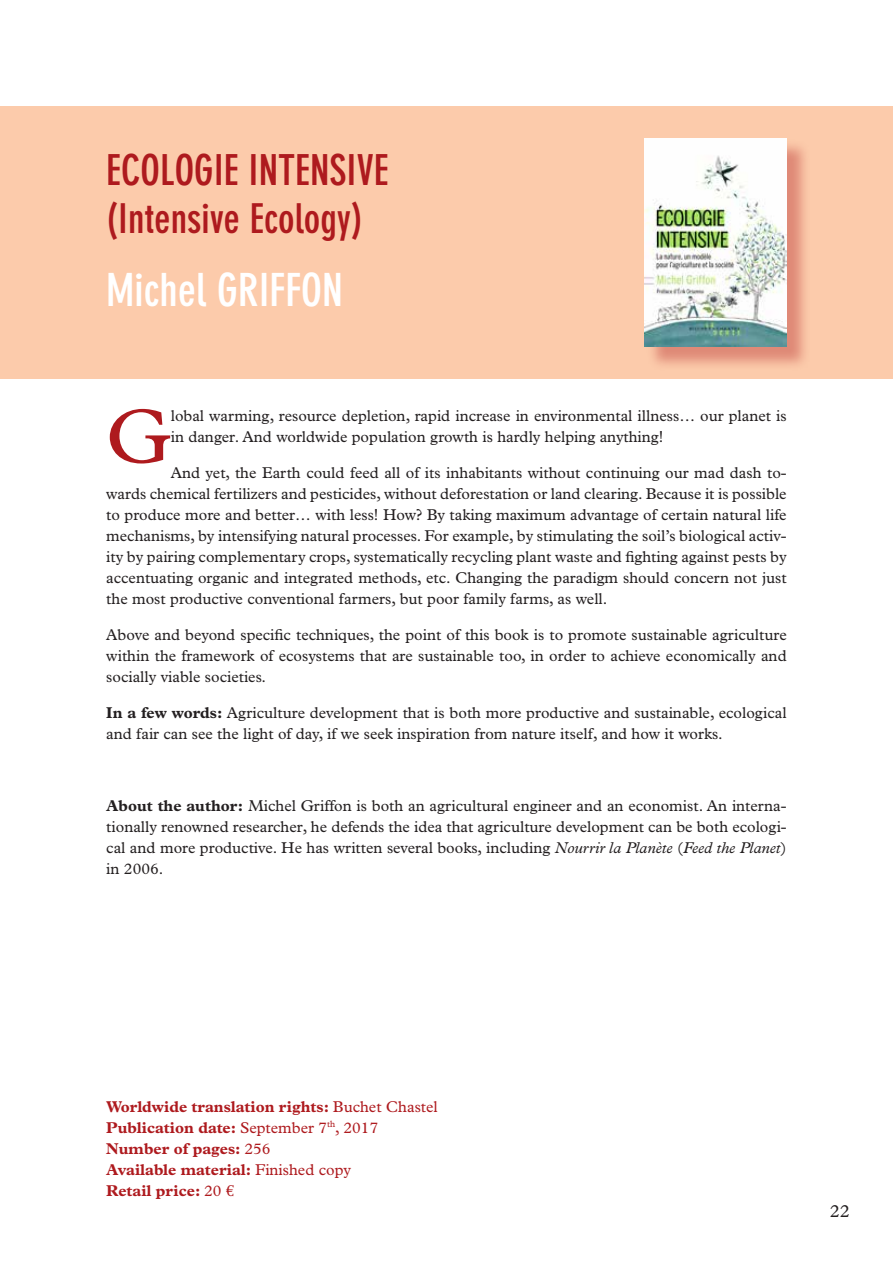
<style>
.page{position:relative;width:893px;height:1263px;background:#fff}
.page>*{position:absolute;margin:0;border:0;box-sizing:border-box;transform-origin:0 0}
.t1{font:77.4px "Plantin";color:#ae1a1e}
.t2{font:700 condensed 45px "DIN Neuzeit Grotesk";color:#fff}
.t3{font:700 condensed 42px "DIN Neuzeit Grotesk";color:#ae1a1e}
.t4{font:700 condensed 40.5px "DIN Neuzeit Grotesk";color:#ae1a1e}
.t5{font:18px "Plantin";color:#231f20}
.t6{font:15.75px/21px "Plantin";color:#231f20;text-align:justify}
.t7{font:700 15.75px/21px "Plantin";color:#ae1a1e}
.s1{font-weight:700}
.s2{font-style:italic}
.s3{font-weight:400}
.s4{font-family:"Euro Serif";font-weight:400}
</style>
<div class="page">
<div style="left:0;top:106px;width:893px;height:272px;background:#fccbab"></div>
<div style="left:646px;top:140px;width:165px;height:231px;background:#ae1a1e;opacity:.37"></div>
<img style="left:645px;top:138px;width:142px;height:209px">
<h3 class="t3" style="left:106px;top:145px;width:284px">ECOLOGIE INTENSIVE</h3>
<h3 class="t4" style="left:106px;top:195px;width:258px">(Intensive Ecology)</h3>
<h2 class="t2" style="left:106px;top:264px;width:238px">Michel GRIFFON</h2>
<h1 class="t1" style="left:106px;top:392px;width:66px">G</h1>
<p class="t6" style="left:171px;top:405px;width:617px">lobal warming, resource depletion, rapid increase in environmental illness… our planet is in danger. And worldwide population growth is hardly helping anything!</p>
<p class="t6" style="left:106px;top:462px;width:682px;text-indent:64px">And yet, the Earth could feed all of its inhabitants without continuing our mad dash to&shy;wards chemical fertilizers and pesticides, without deforestation or land clearing. Because it is possible to produce more and better… with less! How? By taking maximum advantage of certain natural life mechanisms, by intensifying natural processes. For example, by stimulating the soil’s biological activ&shy;ity by pairing complementary crops, systematically recycling plant waste and fighting against pests by accentuating organic and integrated methods, etc. Changing the paradigm should concern not just the most productive conventional farmers, but poor family farms, as well.</p>
<p class="t6" style="left:106px;top:624px;width:682px">Above and beyond specific techniques, the point of this book is to promote sustainable agriculture within the framework of ecosystems that are sustainable too, in order to achieve economically and socially viable societies.</p>
<p class="t6" style="left:106px;top:702px;width:682px"><span class="s1">In a few words:</span> Agriculture development that is both more productive and sustainable, ecological and fair can see the light of day, if we seek inspiration from nature itself, and how it works.</p>
<p class="t6" style="left:106px;top:795px;width:682px"><span class="s1">About the author:</span> Michel Griffon is both an agricultural engineer and an economist. An interna&shy;tionally renowned researcher, he defends the idea that agriculture development can be both ecologi&shy;cal and more productive. He has written several books, including <span class="s2">Nourrir la Planète</span> (<span class="s2">Feed the Planet</span>) in 2006.</p>
<p class="t7" style="left:106px;top:1095px;width:333px">Worldwide translation rights: <span class="s3">Buchet Chastel<br></span>Publication date: <span class="s3">September 7</span><sup>th</sup><span class="s3">, 2017<br></span>Number of pages: <span class="s3">256<br></span>Available material: <span class="s3">Finished copy<br></span>Retail price: <span class="s3">20</span> <span class="s4">€</span></p>
<p class="t5" style="left:830px;top:1200px;width:21px">22</p>
</div>
